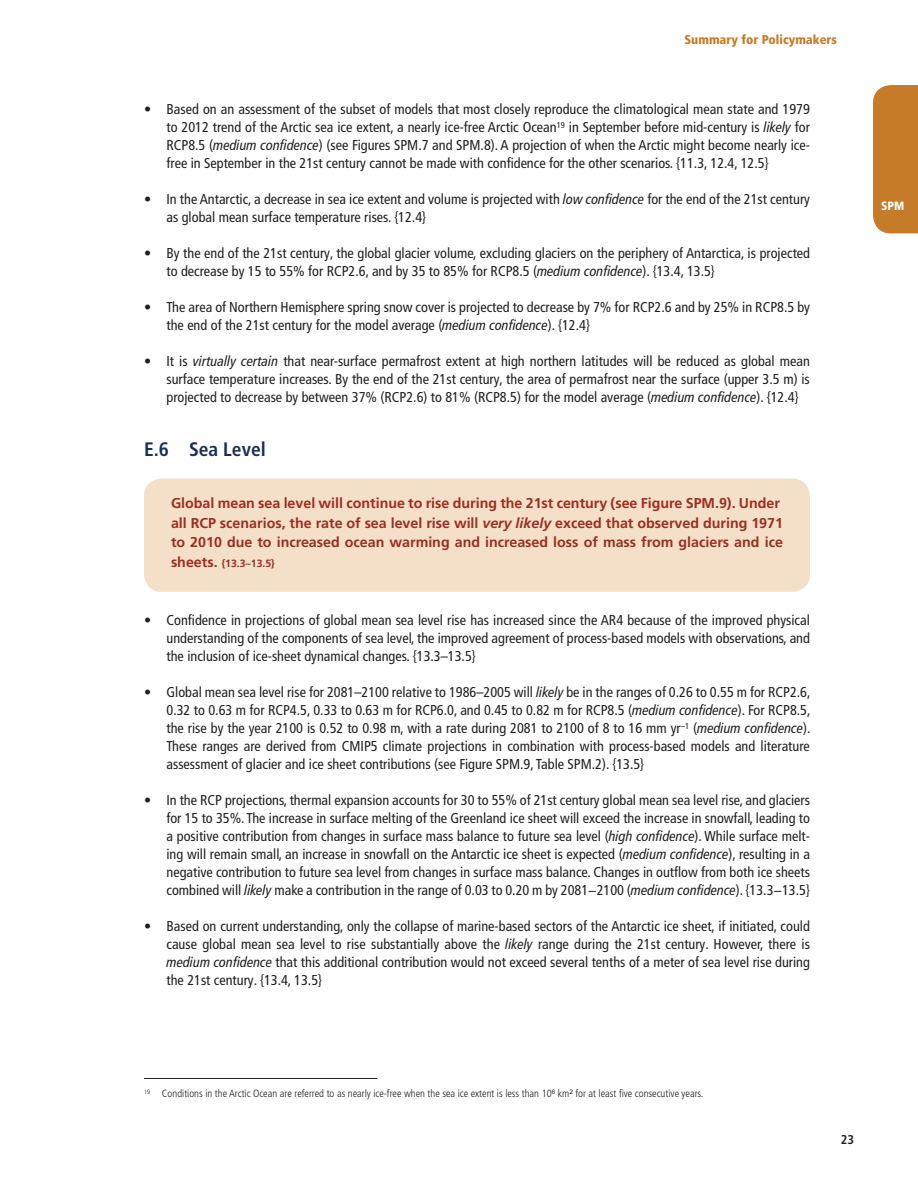
<style>
.page{position:relative;width:918px;height:1188px;background:#fff}
.page>*{position:absolute;margin:0;border:0;box-sizing:border-box;transform-origin:0 0}
.Subhead_1_1{font:700 condensed 19.5px "Frutiger LT Pro";color:#172f5b}
.Bulleted_Body{font:condensed 14.25px/18px "Frutiger LT Pro";color:#231f20;text-align:justify}
.SPM_TFE_Box_Body{font:700 14.25px/19.5px "Frutiger LT Pro";color:#9c2e21}
.t1{font:900 condensed 12.75px "Frutiger LT Pro";color:#c57b28}
.t2{font:700 condensed 12.75px "Frutiger LT Pro";color:#231f20}
.Body{font:900 condensed 12px "Frutiger LT Pro";color:#fff}
.Footnote{font:300 condensed 10.5px "Frutiger LT Pro";color:#231f20}
.SPM_TFE_Box_Body-2{font:700 10.5px "Frutiger LT Pro";color:#9c2e21}
.s1{font-style:italic}
.s2{font-size:14.25px}
</style>
<div class="page">
<div style="left:873px;top:85px;width:45px;height:148px;background:#c57b28"></div>
<div style="left:144px;top:478px;width:666px;height:114px;background:#f4e0c9;border-radius:18px"></div>
<hr style="left:144px;top:1078px;width:233px;height:1px;background:#231f20">
<p class="t1" style="left:684px;top:32px;width:154px">Summary for Policymakers</p>
<p class="Bulleted_Body" style="left:166px;top:100px;width:645px;text-indent:-22px">• Based on an assessment of the subset of models that most closely reproduce the climatological mean state and 1979 to 2012 trend of the Arctic sea ice extent, a nearly ice-free Arctic Ocean<sup>19</sup> in September before mid-century is <span class="s1">likely</span> for RCP8.5 (<span class="s1">medium confidence</span>) (see Figures SPM.7 and SPM.8). A projection of when the Arctic might become nearly ice&shy;free in September in the 21st century cannot be made with confidence for the other scenarios. {11.3, 12.4, 12.5}</p>
<p class="Bulleted_Body" style="left:166px;top:190px;width:645px;text-indent:-22px">• In the Antarctic, a decrease in sea ice extent and volume is projected with <span class="s1">low confidence</span> for the end of the 21st century as global mean surface temperature rises. {12.4}</p>
<p class="Bulleted_Body" style="left:166px;top:244px;width:645px;text-indent:-22px">• By the end of the 21st century, the global glacier volume, excluding glaciers on the periphery of Antarctica, is projected to decrease by 15 to 55% for RCP2.6, and by 35 to 85% for RCP8.5 (<span class="s1">medium confidence</span>). {13.4, 13.5}</p>
<p class="Bulleted_Body" style="left:166px;top:298px;width:645px;text-indent:-22px">• The area of Northern Hemisphere spring snow cover is projected to decrease by 7% for RCP2.6 and by 25% in RCP8.5 by the end of the 21st century for the model average (<span class="s1">medium confidence</span>). {12.4}</p>
<p class="Bulleted_Body" style="left:166px;top:352px;width:645px;text-indent:-22px">• It is <span class="s1">virtually certain</span> that near-surface permafrost extent at high northern latitudes will be reduced as global mean surface temperature increases. By the end of the 21st century, the area of permafrost near the surface (upper 3.5 m) is projected to decrease by between 37% (RCP2.6) to 81% (RCP8.5) for the model average (<span class="s1">medium confidence</span>). {12.4}</p>
<p class="Subhead_1_1" style="left:144px;top:438px;width:123px">E.6 Sea Level</p>
<p class="SPM_TFE_Box_Body" style="left:171px;top:493px;width:614px">Global mean sea level will continue to rise during the 21st century (see Figure SPM.9). Under all RCP scenarios, the rate of sea level rise will <span class="s1">very likely</span> exceed that observed during 1971 to 2010 due to increased ocean warming and increased loss of mass from glaciers and ice</p>
<p class="SPM_TFE_Box_Body-2" style="left:171px;top:557px;width:105px"><span class="s2">sheets.</span> {13.3–13.5}</p>
<p class="Bulleted_Body" style="left:166px;top:611px;width:645px;text-indent:-22px">• Confidence in projections of global mean sea level rise has increased since the AR4 because of the improved physical understanding of the components of sea level, the improved agreement of process-based models with observations, and the inclusion of ice-sheet dynamical changes. {13.3–13.5}</p>
<p class="Bulleted_Body" style="left:166px;top:683px;width:646px;text-indent:-22px">• Global mean sea level rise for 2081–2100 relative to 1986–2005 will <span class="s1">likely</span> be in the ranges of 0.26 to 0.55 m for RCP2.6, 0.32 to 0.63 m for RCP4.5, 0.33 to 0.63 m for RCP6.0, and 0.45 to 0.82 m for RCP8.5 (<span class="s1">medium confidence</span>). For RCP8.5, the rise by the year 2100 is 0.52 to 0.98 m, with a rate during 2081 to 2100 of 8 to 16 mm yr<sup>–1</sup> (<span class="s1">medium confidence</span>).<br>These ranges are derived from CMIP5 climate projections in combination with process-based models and literature assessment of glacier and ice sheet contributions (see Figure SPM.9, Table SPM.2). {13.5}</p>
<p class="Bulleted_Body" style="left:166px;top:791px;width:645px;text-indent:-22px">• In the RCP projections, thermal expansion accounts for 30 to 55% of 21st century global mean sea level rise, and glaciers for 15 to 35%. The increase in surface melting of the Greenland ice sheet will exceed the increase in snowfall, leading to a positive contribution from changes in surface mass balance to future sea level (<span class="s1">high confidence</span>). While surface melt&shy;ing will remain small, an increase in snowfall on the Antarctic ice sheet is expected (<span class="s1">medium confidence</span>), resulting in a negative contribution to future sea level from changes in surface mass balance. Changes in outflow from both ice sheets combined will <span class="s1">likely</span> make a contribution in the range of 0.03 to 0.20 m by 2081−2100 (<span class="s1">medium confidence</span>). {13.3−13.5}</p>
<p class="Bulleted_Body" style="left:166px;top:917px;width:645px;text-indent:-22px">• Based on current understanding, only the collapse of marine-based sectors of the Antarctic ice sheet, if initiated, could cause global mean sea level to rise substantially above the <span class="s1">likely</span> range during the 21st century. However, there is <span class="s1">medium confidence</span> that this additional contribution would not exceed several tenths of a meter of sea level rise during the 21st century. {13.4, 13.5}</p>
<p class="Body" style="left:881px;top:199px;width:25px">SPM</p>
<p class="Footnote" style="left:144px;top:1087px;width:561px"><sup>19</sup> Conditions in the Arctic Ocean are referred to as nearly ice-free when the sea ice extent is less than 10<sup>6</sup> km<sup>2</sup> for at least five consecutive years.</p>
<p class="t2" style="left:841px;top:1132px;width:15px">23</p>
</div>
